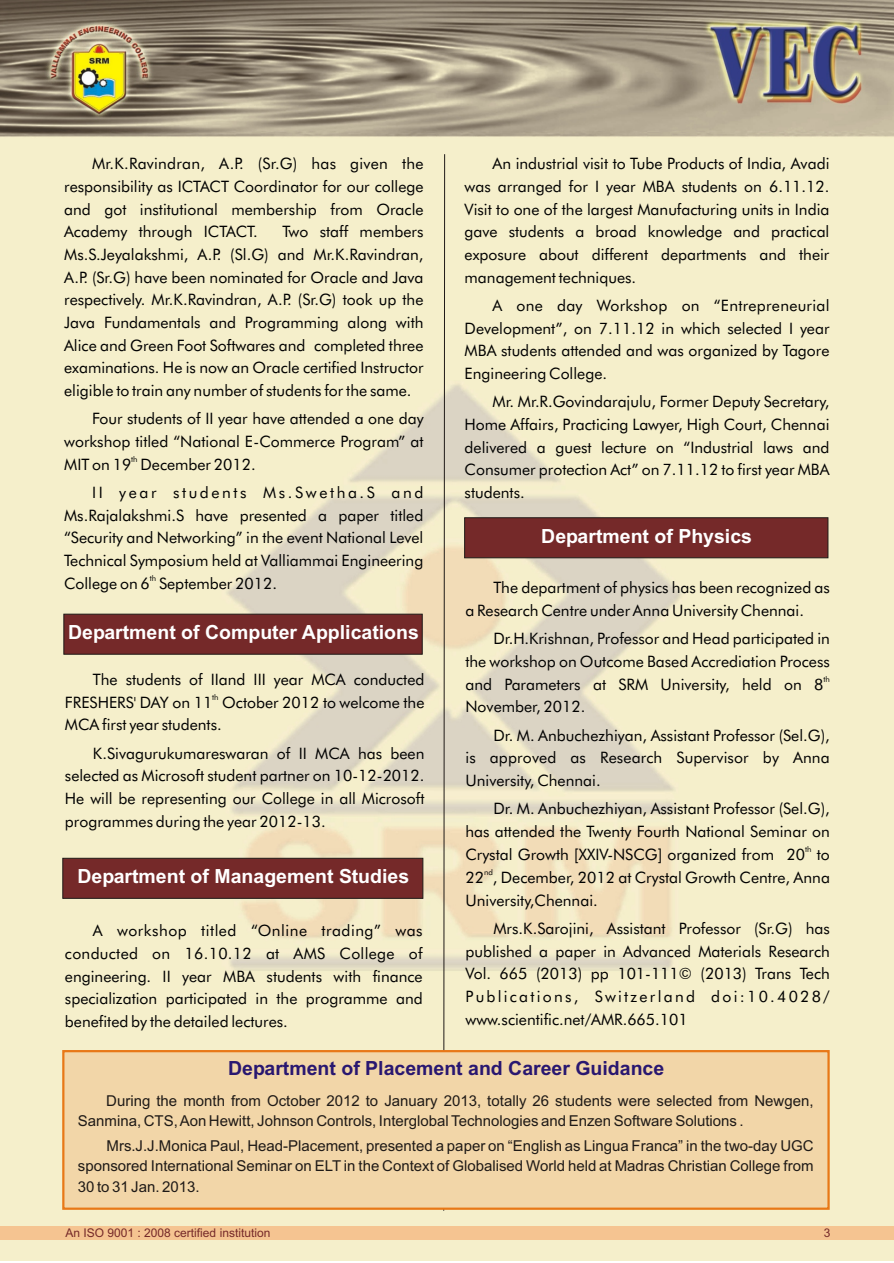
<style>
.page{position:relative;width:894px;height:1263px;background:#fff}
.page>*{position:absolute;margin:0;border:0;box-sizing:border-box;transform-origin:0 0}
.t1{font:700 19.5px "Arial";color:#fff}
.t2{font:700 19.5px "Arial";color:#291770}
.t3{font:15.75px/22.6px "Futura Bk BT";color:#000;text-align:justify}
.t4{font:15.75px/28.3px "Futura Bk BT";letter-spacing:.165em;color:#000}
.t5{font:15px/20.1px "Arial CE";color:#1f1a17}
.t6{font:12px "Arial";color:#752929}
.t7{font:7.8px "Futura Bk BT";color:#000}
</style>
<div class="page">
<img style="left:0;top:0;width:894px;height:1261px">
<div style="left:0;top:1226px;width:894px;height:14px;background:#f5c491"></div>
<svg style="left:443px;top:154px;width:2px;height:1057px;background:#87806e"></svg>
<div style="left:63px;top:858px;width:360px;height:41px;background:#752929;border:1px solid #1f1a17"></div>
<div style="left:464px;top:518px;width:364px;height:40px;background:#752929;border:1px solid #1f1a17"></div>
<div style="left:62px;top:1050px;width:768px;height:160px;background:#f2d6a8;border:2px solid #e87817"></div>
<div style="left:64px;top:614px;width:358px;height:40px;background:#752929;border:1px solid #1f1a17"></div>
<p class="t3" style="left:465px;top:154px;width:366px;text-indent:28px">An industrial visit to Tube Products of India, Avadi was arranged for I year MBA students on 6.11.12.<br>Visit to one of the largest Manufacturing units in India gave students a broad knowledge and practical exposure about different departments and their management techniques.</p>
<p class="t3" style="left:465px;top:296px;width:366px;text-indent:28px">A one day Workshop on “Entrepreneurial Development”, on 7.11.12 in which selected I year MBA students attended and was organized by Tagore Engineering College.</p>
<p class="t3" style="left:465px;top:392px;width:366px;text-indent:28px">Mr. Mr.R.Govindarajulu, Former Deputy Secretary, Home Affairs, Practicing Lawyer, High Court, Chennai delivered a guest lecture on “Industrial laws and Consumer protection Act” on 7.11.12 to first year MBA students.</p>
<p class="t3" style="left:64px;top:154px;width:361px;text-indent:28px">Mr.K.Ravindran, A.P. (Sr.G) has given the responsibility as ICTACT Coordinator for our college and got institutional membership from Oracle Academy through ICTACT.</p>
<p class="t3" style="left:64px;top:222px;width:361px;text-indent:218px">Two staff members Ms.S.Jeyalakshmi, A.P. (Sl.G) and Mr.K.Ravindran, A.P. (Sr.G) have been nominated for Oracle and Java respectively. Mr.K.Ravindran, A.P. (Sr.G) took up the Java Fundamentals and Programming along with Alice and Green Foot Softwares and completed three examinations. He is now an Oracle certified Instructor eligible to train any number of students for the same.</p>
<p class="t3" style="left:64px;top:409px;width:361px;text-align:right">Four students of II year have attended a one day workshop titled “National E-Commerce Program” at</p>
<p class="t7" style="left:131px;top:456px;width:8px">th</p>
<p class="t4" style="left:92px;top:452px;width:333px;text-indent:-28px">MIT on 19 December 2012.<br>II year students Ms.Swetha.S and</p>
<p class="t3" style="left:64px;top:505px;width:361px">Ms.Rajalakshmi.S have presented a paper titled “Security and Networking” in the event National Level Technical Symposium held at Valliammai Engineering</p>
<p class="t7" style="left:150px;top:575px;width:8px">th</p>
<p class="t1" style="left:541px;top:529px;width:212px">Department of Physics</p>
<p class="t3" style="left:64px;top:574px;width:214px">College on 6 September 2012.</p>
<p class="t3" style="left:465px;top:578px;width:366px;text-indent:28px">The department of physics has been recognized as a Research Centre under Anna University Chennai.</p>
<p class="t3" style="left:465px;top:629px;width:366px;text-align:right">Dr.H.Krishnan, Professor and Head participated in<br>the workshop on Outcome Based Accrediation Process</p>
<p class="t7" style="left:823px;top:676px;width:8px">th</p>
<p class="t1" style="left:68px;top:625px;width:352px">Department of Computer Applications</p>
<p class="t3" style="left:93px;top:669px;width:333px">The students of IIand III year MCA conducted</p>
<p class="t7" style="left:212px;top:694px;width:8px">th</p>
<p class="t3" style="left:465px;top:674px;width:360px">and Parameters at SRM University, held on 8<br>November, 2012.</p>
<p class="t3" style="left:465px;top:725px;width:366px;text-indent:28px">Dr. M. Anbuchezhiyan, Assistant Professor (Sel.G), is approved as Research Supervisor by Anna University, Chennai.</p>
<p class="t3" style="left:465px;top:799px;width:366px;text-align:right">Dr. M. Anbuchezhiyan, Assistant Professor (Sel.G), has attended the Twenty Fourth National Seminar on</p>
<p class="t7" style="left:805px;top:846px;width:8px">th</p>
<p class="t3" style="left:65px;top:692px;width:361px">FRESHERS' DAY on 11 October 2012 to welcome the<br>MCA first year students.</p>
<p class="t3" style="left:65px;top:743px;width:361px;text-indent:28px">K.Sivagurukumareswaran of II MCA has been selected as Microsoft student partner on 10-12-2012.<br>He will be representing our College in all Microsoft programmes during the year 2012-13.</p>
<p class="t3" style="left:465px;top:845px;width:366px">Crystal Growth [XXIV-NSCG] organized from 20 to</p>
<p class="t7" style="left:484px;top:869px;width:10px">nd</p>
<p class="t1" style="left:77px;top:869px;width:333px">Department of Management Studies</p>
<p class="t3" style="left:465px;top:868px;width:366px">22 , December, 2012 at Crystal Growth Centre, Anna<br>University,Chennai.</p>
<p class="t3" style="left:465px;top:919px;width:366px;text-indent:28px">Mrs.K.Sarojini, Assistant Professor (Sr.G) has published a paper in Advanced Materials Research Vol. 665 (2013) pp 101-111© (2013) Trans Tech Publications, Switzerland doi:10.4028/ www.scientific.net/AMR.665.101</p>
<p class="t2" style="left:228px;top:1061px;width:438px">Department of Placement and Career Guidance</p>
<p class="t5" style="left:78px;top:1092px;width:737px;text-indent:28px">During the month from October 2012 to January 2013, totally 26 students were selected from Newgen,<br>Sanmina, CTS, Aon Hewitt, Johnson Controls, Interglobal Technologies and Enzen Software Solutions .</p>
<p class="t5" style="left:78px;top:1137px;width:737px;text-align:justify;text-indent:29px">Mrs.J.J.Monica Paul, Head-Placement, presented a paper on “English as Lingua Franca” in the two-day UGC sponsored International Seminar on ELT in the Context of Globalised World held at Madras Christian College from 30 to 31 Jan. 2013.</p>
<p class="t3" style="left:65px;top:921px;width:359px;text-indent:28px">A workshop titled “Online trading” was conducted on 16.10.12 at AMS College of engineering. II year MBA students with finance specialization participated in the programme and benefited by the detailed lectures.</p>
<p class="t6" style="left:66px;top:1229px;width:206px">An ISO 9001 : 2008 certified institution</p>
<p class="t6" style="left:824px;top:1228px;width:8px">3</p>
</div>
